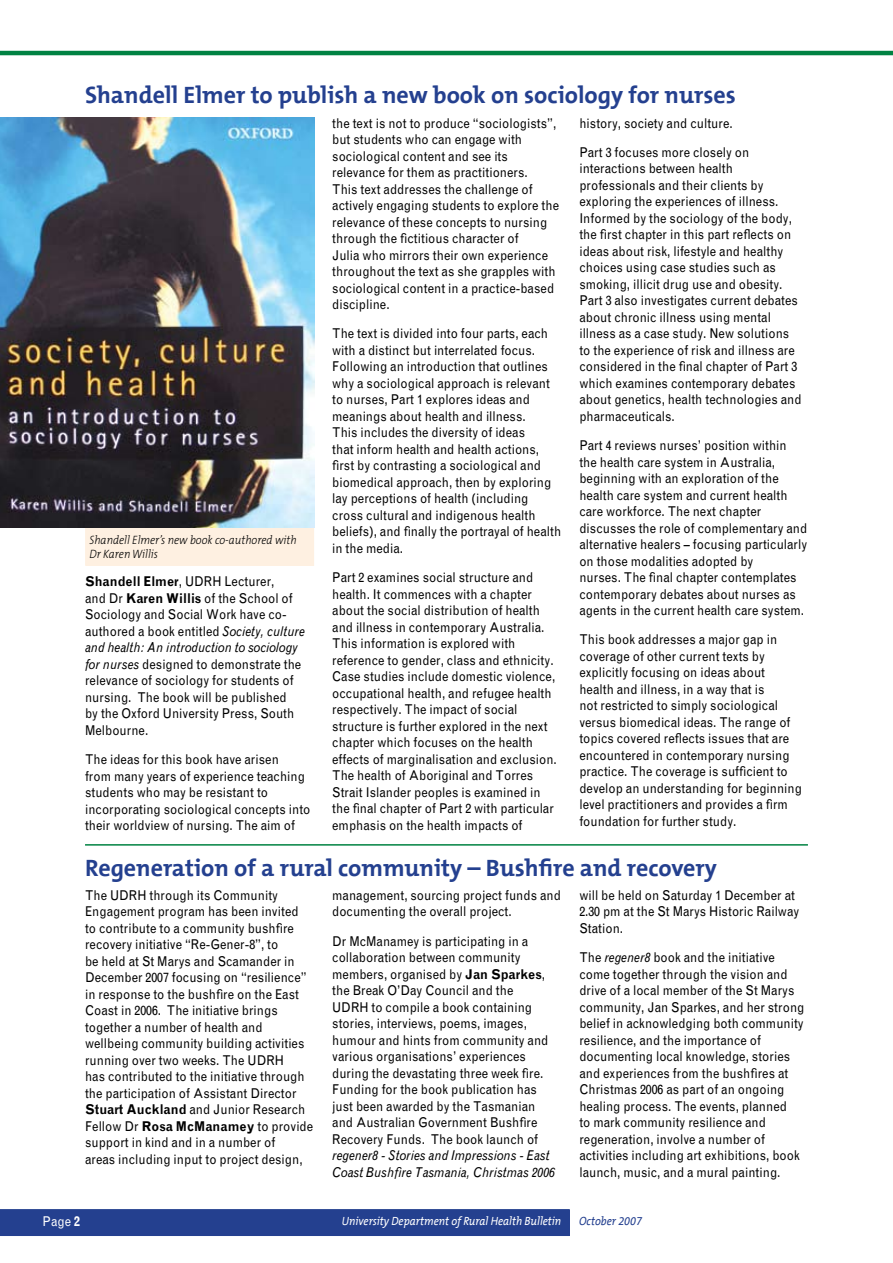
<style>
.page{position:relative;width:893px;height:1263px;background:#fff}
.page>*{position:absolute;margin:0;border:0;box-sizing:border-box;transform-origin:0 0}
.t1{font:700 24px "The Mix B7";color:#24408f}
.t2{font:13.5px/16.5px "Grotesque";color:#000;scale:.9 1}
.t3{font:italic 13.5px/16.5px "Grotesque";color:#000;scale:.9 1}
.t4{font:13.5px "Grotesque";color:#fff;scale:.9 1}
.t5{font:italic 300 12.15px/13.6px "The Mix B3";color:#000;scale:.9 1}
.t6{font:italic 12px "The Mix B5 Plain";color:#fff;scale:.9 1}
.t7{font:italic 12px "The Mix B5 Plain";color:#24408f;scale:.9 1}
.s1{font-weight:700}
.s2{font-style:italic}
</style>
<div class="page">
<hr style="left:0;top:51px;width:893px;height:4px;background:#008242">
<div style="left:86px;top:528px;width:227px;height:37px;background:#fef0e1"></div>
<hr style="left:85px;top:844px;width:723px;height:2px;background:#008242">
<img style="left:0;top:117px;width:314px;height:410px">
<div style="left:0;top:1209px;width:570px;height:27px;background:#24408f"></div>
<h1 class="t1" style="left:85px;top:82px;width:652px">Shandell Elmer to publish a new book on sociology for nurses</h1>
<p class="t5" style="left:89px;top:534px;width:232px">Shandell Elmer’s new book co-authored with<br>Dr Karen Willis</p>
<p class="t2" style="left:85px;top:573px;width:246px"><span class="s1">Shandell Elmer</span>, UDRH Lecturer,<br>and Dr <span class="s1">Karen Willis</span> of the School of Sociology and Social Work have co&shy;authored a book entitled <span class="s2">Society, culture and health: An introduction to sociology for nurses</span> designed to demonstrate the relevance of sociology for students of nursing. The book will be published<br>by the Oxford University Press, South Melbourne.</p>
<p class="t2" style="left:85px;top:751px;width:252px">The ideas for this book have arisen<br>from many years of experience teaching students who may be resistant to incorporating sociological concepts into their worldview of nursing. The aim of</p>
<p class="t2" style="left:332px;top:115px;width:254px">the text is not to produce “sociologists”, but students who can engage with sociological content and see its relevance for them as practitioners.<br>This text addresses the challenge of actively engaging students to explore the relevance of these concepts to nursing through the fictitious character of<br>Julia who mirrors their own experience throughout the text as she grapples with sociological content in a practice-based discipline.</p>
<p class="t2" style="left:332px;top:325px;width:256px">The text is divided into four parts, each with a distinct but interrelated focus.<br>Following an introduction that outlines why a sociological approach is relevant to nurses, Part 1 explores ideas and meanings about health and illness.<br>This includes the diversity of ideas<br>that inform health and health actions, first by contrasting a sociological and biomedical approach, then by exploring lay perceptions of health (including cross cultural and indigenous health beliefs), and finally the portrayal of health in the media.</p>
<p class="t2" style="left:332px;top:569px;width:251px">Part 2 examines social structure and health. It commences with a chapter about the social distribution of health and illness in contemporary Australia.<br>This information is explored with reference to gender, class and ethnicity.<br>Case studies include domestic violence, occupational health, and refugee health respectively. The impact of social structure is further explored in the next chapter which focuses on the health effects of marginalisation and exclusion.<br>The health of Aboriginal and Torres Strait Islander peoples is examined in the final chapter of Part 2 with particular emphasis on the health impacts of</p>
<p class="t2" style="left:579px;top:108px;width:190px;line-height:29.2px">history, society and culture.<br>Part 3 focuses more closely on</p>
<p class="t2" style="left:579px;top:160px;width:248px">interactions between health professionals and their clients by exploring the experiences of illness.<br>Informed by the sociology of the body, the first chapter in this part reflects on ideas about risk, lifestyle and healthy choices using case studies such as smoking, illicit drug use and obesity.<br>Part 3 also investigates current debates about chronic illness using mental illness as a case study. New solutions to the experience of risk and illness are considered in the final chapter of Part 3 which examines contemporary debates about genetics, health technologies and pharmaceuticals.</p>
<p class="t2" style="left:579px;top:437px;width:255px">Part 4 reviews nurses’ position within the health care system in Australia, beginning with an exploration of the health care system and current health care workforce. The next chapter discusses the role of complementary and alternative healers – focusing particularly on those modalities adopted by<br>nurses. The final chapter contemplates contemporary debates about nurses as agents in the current health care system.</p>
<p class="t2" style="left:579px;top:632px;width:249px">This book addresses a major gap in coverage of other current texts by explicitly focusing on ideas about health and illness, in a way that is<br>not restricted to simply sociological versus biomedical ideas. The range of topics covered reflects issues that are encountered in contemporary nursing practice. The coverage is sufficient to develop an understanding for beginning level practitioners and provides a firm foundation for further study.</p>
<h1 class="t1" style="left:85px;top:855px;width:633px">Regeneration of a rural community – Bushfire and recovery</h1>
<p class="t2" style="left:85px;top:887px;width:255px">The UDRH through its Community Engagement program has been invited<br>to contribute to a community bushfire recovery initiative “Re-Gener-8”, to<br>be held at St Marys and Scamander in December 2007 focusing on “resilience” in response to the bushfire on the East Coast in 2006. The initiative brings together a number of health and wellbeing community building activities running over two weeks. The UDRH<br>has contributed to the initiative through the participation of Assistant Director <span class="s1">Stuart Auckland</span> and Junior Research Fellow Dr <span class="s1">Rosa McManamey</span> to provide support in kind and in a number of<br>areas including input to project design,</p>
<p class="t2" style="left:332px;top:887px;width:256px">management, sourcing project funds and documenting the overall project.</p>
<p class="t2" style="left:332px;top:933px;width:242px">Dr McManamey is participating in a collaboration between community members, organised by <span class="s1">Jan Sparkes</span>, the Break O’Day Council and the UDRH to compile a book containing stories, interviews, poems, images, humour and hints from community and various organisations’ experiences during the devastating three week fire.<br>Funding for the book publication has just been awarded by the Tasmanian and Australian Government Bushfire Recovery Funds. The book launch of</p>
<p class="t3" style="left:332px;top:1147px;width:249px">regener8 - Stories and Impressions - East<br>Coast Bushfire Tasmania, Christmas 2006</p>
<p class="t2" style="left:579px;top:887px;width:246px">will be held on Saturday 1 December at<br>2.30 pm at the St Marys Historic Railway<br>Station.</p>
<p class="t2" style="left:579px;top:949px;width:252px">The <span class="s2">regener8</span> book and the initiative come together through the vision and drive of a local member of the St Marys community, Jan Sparkes, and her strong belief in acknowledging both community resilience, and the importance of documenting local knowledge, stories and experiences from the bushfires at Christmas 2006 as part of an ongoing healing process. The events, planned<br>to mark community resilience and regeneration, involve a number of activities including art exhibitions, book launch, music, and a mural painting.</p>
<p class="t4" style="left:43px;top:1213px;width:33px">Page</p>
<p class="t6" style="left:342px;top:1215px;width:245px">University Department of Rural Health Bulletin</p>
<p class="t7" style="left:579px;top:1215px;width:72px">October 2007</p>
</div>
